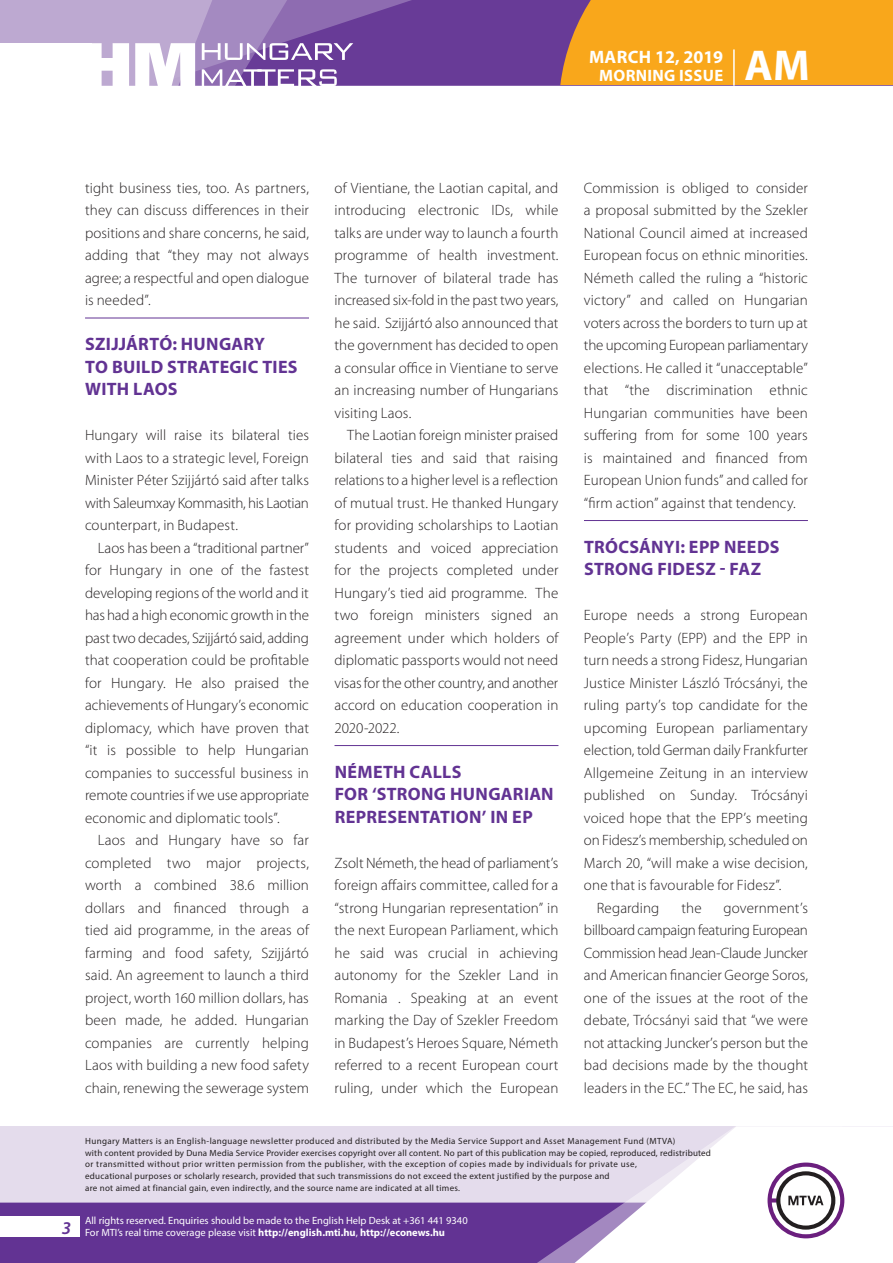
<style>
.page{position:relative;width:893px;height:1263px;background:#fff}
.page>*{position:absolute;margin:0;border:0;box-sizing:border-box;transform-origin:0 0}
.t1{font:700 43.35px "Myriad Pro";color:#fff}
.t2{font:700 18px/22.5px "Myriad Pro";letter-spacing:.015em;color:#623393}
.t3{font:700 18px "Myriad Pro";color:#fff}
.t4{font:italic 600 18px "Myriad Pro";color:#623393}
.t5{font:700 16.5px "Myriad Pro";color:#fff}
.t6{font:300 15px/22.5px "Myriad Pro";letter-spacing:.005em;color:#231f20;text-align:justify}
.t7{font:10.5px/12px "Myriad Pro";color:#fff}
.t8{font:9px/12px "Myriad Pro";letter-spacing:.03em;color:#231f20}
.s1{font-weight:700}
</style>
<div class="page">
<div style="left:0;top:1126px;width:893px;height:137px;background:#e4dcec"></div>
<div style="left:0;top:1202px;width:506px;height:61px;background:#623393"></div>
<svg style="left:506px;top:1202px;width:69px;height:61px;background:#6b3e99"></svg>
<svg style="left:575px;top:1126px;width:318px;height:137px"></svg>
<div style="left:0;top:1216px;width:79px;height:20px;background:#fff"></div>
<div style="left:0;top:0;width:893px;height:85px;background:#683b97"></div>
<div style="left:560px;top:0;width:333px;height:85px;background:#f9a71b"></div>
<hr style="left:733px;top:49px;width:2px;height:37px;background:#fff">
<svg style="left:0;top:0;width:479px;height:86px"></svg>
<hr style="left:85px;top:318px;width:224px;height:1px;background:#623393">
<hr style="left:334px;top:745px;width:224px;height:1px;background:#623393">
<hr style="left:584px;top:520px;width:224px;height:1px;background:#623393">
<p class="t3" style="left:589px;top:45px;width:28px">March</p>
<p class="t3" style="left:655px;top:45px;width:70px">12, 2019</p>
<p class="t5" style="left:599px;top:65px;width:12px">morning</p>
<p class="t5" style="left:679px;top:65px;width:44px">issue</p>
<h1 class="t1" style="left:745px;top:37px;width:67px">AM</h1>
<p class="t6" style="left:85px;top:176px;width:225px">tight business ties, too. As partners, they can discuss differences in their positions and share concerns, he said, adding that “they may not always agree; a respectful and open dialogue is needed”.</p>
<p class="t2" style="left:85px;top:332px;width:214px">SZIJJÁRTÓ: HUNGARY<br>TO BUILD STRATEGIC TIES<br>WITH LAOS</p>
<p class="t6" style="left:85px;top:424px;width:225px">Hungary will raise its bilateral ties with Laos to a strategic level, Foreign Minister Péter Szijjártó said after talks with Saleumxay Kommasith, his Laotian counterpart, in Budapest.</p>
<p class="t6" style="left:85px;top:536px;width:225px;text-indent:13px">Laos has been a “traditional partner” for Hungary in one of the fastest developing regions of the world and it has had a high economic growth in the past two decades, Szijjártó said, adding that cooperation could be profitable for Hungary. He also praised the achievements of Hungary’s economic diplomacy, which have proven that “it is possible to help Hungarian companies to successful business in remote countries if we use appropriate economic and diplomatic tools”.</p>
<p class="t6" style="left:85px;top:829px;width:225px;text-indent:13px">Laos and Hungary have so far completed two major projects, worth a combined 38.6 million dollars and financed through a tied aid programme, in the areas of farming and food safety, Szijjártó said. An agreement to launch a third project, worth 160 million dollars, has been made, he added. Hungarian companies are currently helping Laos with building a new food safety chain, renewing the sewerage system</p>
<p class="t6" style="left:334px;top:176px;width:225px">of Vientiane, the Laotian capital, and introducing electronic IDs, while talks are under way to launch a fourth programme of health investment.<br>The turnover of bilateral trade has increased six-fold in the past two years, he said. Szijjártó also announced that the government has decided to open a consular office in Vientiane to serve an increasing number of Hungarians visiting Laos.</p>
<p class="t6" style="left:334px;top:424px;width:225px;text-indent:13px">The Laotian foreign minister praised bilateral ties and said that raising relations to a higher level is a reflection of mutual trust. He thanked Hungary for providing scholarships to Laotian students and voiced appreciation for the projects completed under Hungary’s tied aid programme. The two foreign ministers signed an agreement under which holders of diplomatic passports would not need visas for the other country, and another accord on education cooperation in 2020-2022.</p>
<p class="t2" style="left:335px;top:760px;width:221px">NÉMETH CALLS<br>FOR ‘STRONG HUNGARIAN<br>REPRESENTATION’ IN EP</p>
<p class="t6" style="left:334px;top:851px;width:225px">Zsolt Németh, the head of parliament’s foreign affairs committee, called for a “strong Hungarian representation” in the next European Parliament, which he said was crucial in achieving autonomy for the Szekler Land in Romania . Speaking at an event marking the Day of Szekler Freedom in Budapest’s Heroes Square, Németh referred to a recent European court ruling, under which the European</p>
<p class="t6" style="left:584px;top:176px;width:225px">Commission is obliged to consider a proposal submitted by the Szekler National Council aimed at increased European focus on ethnic minorities.<br>Németh called the ruling a “historic victory” and called on Hungarian voters across the borders to turn up at the upcoming European parliamentary elections. He called it “unacceptable” that “the discrimination ethnic Hungarian communities have been suffering from for some 100 years is maintained and financed from European Union funds” and called for “firm action” against that tendency.</p>
<p class="t2" style="left:584px;top:535px;width:197px">TRÓCSÁNYI: EPP NEEDS<br>STRONG FIDESZ - FAZ</p>
<p class="t6" style="left:584px;top:604px;width:225px">Europe needs a strong European</p>
<p class="t6" style="left:584px;top:626px;width:225px">People’s Party (EPP) and the EPP in</p>
<p class="t6" style="left:584px;top:649px;width:225px">turn needs a strong Fidesz, Hungarian</p>
<p class="t6" style="left:584px;top:671px;width:225px">Justice Minister László Trócsányi, the</p>
<p class="t6" style="left:584px;top:694px;width:225px">ruling party’s top candidate for the</p>
<p class="t6" style="left:584px;top:716px;width:225px">upcoming European parliamentary</p>
<p class="t6" style="left:584px;top:739px;width:225px">election, told German daily Frankfurter</p>
<p class="t6" style="left:584px;top:761px;width:225px">Allgemeine Zeitung in an interview</p>
<p class="t6" style="left:584px;top:784px;width:225px">published on Sunday. Trócsányi</p>
<p class="t6" style="left:584px;top:806px;width:225px">voiced hope that the EPP’s meeting</p>
<p class="t6" style="left:584px;top:829px;width:225px">on Fidesz’s membership, scheduled on</p>
<p class="t6" style="left:584px;top:851px;width:225px">March 20, “will make a wise decision,</p>
<p class="t6" style="left:584px;top:874px;width:199px">one that is favourable for Fidesz”.</p>
<p class="t6" style="left:597px;top:896px;width:64px">Regarding</p>
<p class="t6" style="left:681px;top:896px;width:22px">the</p>
<p class="t6" style="left:584px;top:896px;width:225px;text-indent:140px">government’s billboard campaign featuring European Commission head Jean-Claude Juncker and American financier George Soros, one of the issues at the root of the debate, Trócsányi said that “we were not attacking Juncker’s person but the bad decisions made by the thought leaders in the EC.” The EC, he said, has</p>
<p class="t4" style="left:62px;top:1217px;width:11px">3</p>
<p class="t8" style="left:85px;top:1134px;width:627px">Hungary Matters is an English-language newsletter produced and distributed by the Media Service Support and Asset Management Fund (MTVA)<br>with content provided by Duna Media Service Provider exercises copyright over all content. No part of this publication may be copied, reproduced, redistributed or transmitted without prior written permission from the publisher, with the exception of copies made by individuals for private use,<br>educational purposes or scholarly research, provided that such transmissions do not exceed the extent justified by the purpose and<br>are not aimed at financial gain, even indirectly, and the source name are indicated at all times.</p>
<p class="t7" style="left:85px;top:1214px;width:384px">All rights reserved. Enquiries should be made to the English Help Desk at +361 441 9340<br>For MTI’s real time coverage please visit <span class="s1">http://english.mti.hu</span>, <span class="s1">http://econews.hu</span></p>
</div>
